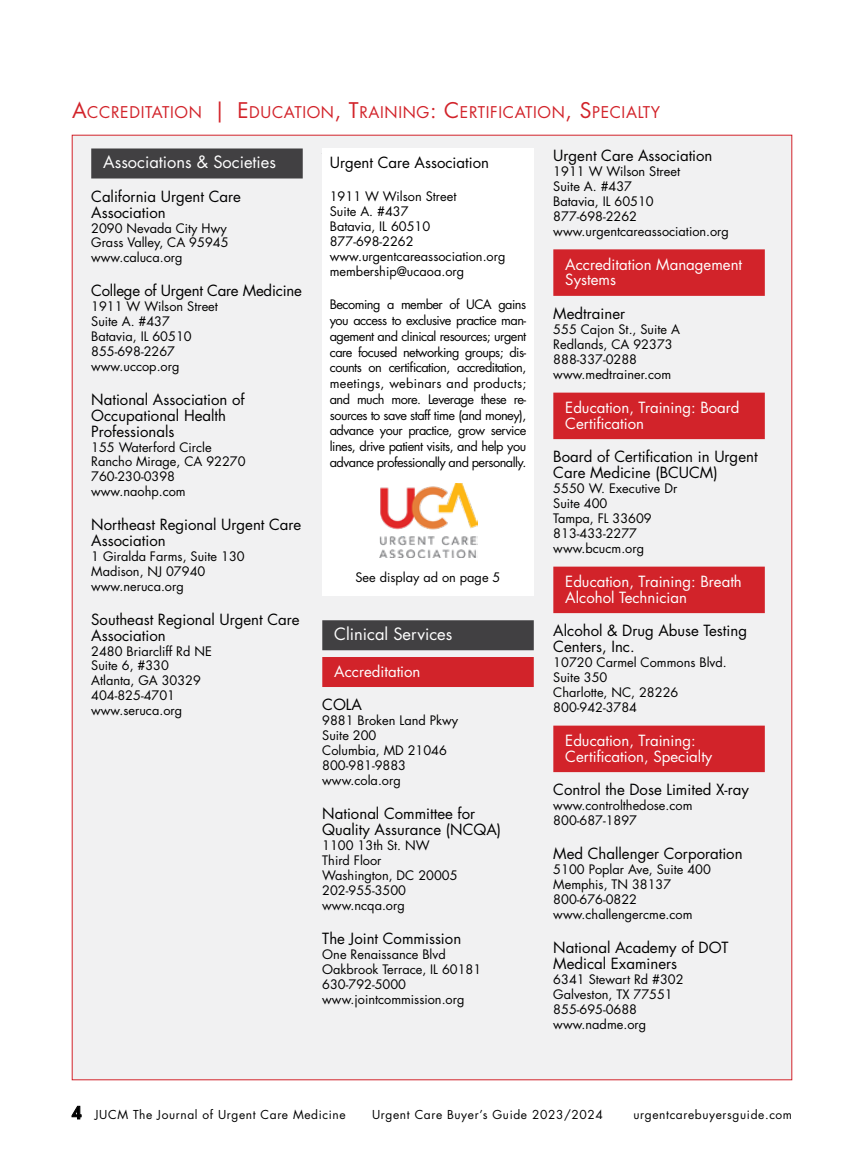
<style>
.page{position:relative;width:864px;height:1161px;background:#fff}
.page>*{position:absolute;margin:0;border:0;box-sizing:border-box;transform-origin:0 0}
.t1{font:16.5px "Futura Std";color:#fff}
.t2{font:15.75px "Futura Std";letter-spacing:.04em;color:#d2232a}
.t3{font:15px/15.8px "Futura Std";color:#000}
.t4{font:15px/15.8px "Futura Std";color:#fff}
.t5{font:12.75px/15px "Futura Std";color:#000}
.t6{font:12px "Futura Std";letter-spacing:.05em;color:#000}
.s1{font-size:21px}
.s2{font-weight:800;font-size:16.5px}
</style>
<div class="page">
<div style="left:72px;top:135px;width:720px;height:945px;background:#f1f1f2"></div>
<svg style="left:71px;top:1106px;width:11px;height:14px"></svg>
<div style="left:91px;top:148px;width:212px;height:30px;background:#414042"></div>
<div style="left:322px;top:620px;width:212px;height:30px;background:#414042"></div>
<div style="left:322px;top:657px;width:212px;height:30px;background:#d2232a"></div>
<div style="left:322px;top:148px;width:212px;height:448px;background:#fff"></div>
<img style="left:379px;top:483px;width:98px;height:75px">
<div style="left:553px;top:249px;width:212px;height:47px;background:#d2232a"></div>
<div style="left:553px;top:393px;width:212px;height:46px;background:#d2232a"></div>
<div style="left:553px;top:567px;width:212px;height:46px;background:#d2232a"></div>
<div style="left:553px;top:726px;width:212px;height:46px;background:#d2232a"></div>
<p class="t2" style="left:72px;top:102px;width:590px"><span class="s1">A</span>CCREDITATION <span class="s1">| E</span> DUCATION<span class="s1">, T</span>RAINING<span class="s1">: C</span>ERTIFICATION<span class="s1">, S</span>PECIALTY</p>
<p class="t1" style="left:103px;top:151px;width:174px">Associations &amp; Societies</p>
<p class="t3" style="left:91px;top:189px;width:151px">California Urgent Care<br>Association</p>
<p class="t5" style="left:91px;top:220px;width:139px">2090 Nevada City Hwy<br>Grass Valley, CA 95945 www.caluca.org</p>
<p class="t3" style="left:91px;top:283px;width:212px">College of Urgent Care Medicine</p>
<p class="t5" style="left:91px;top:299px;width:128px">1911 W Wilson Street<br>Suite A. #437<br>Batavia, IL 60510<br>855-698-2267 www.uccop.org</p>
<p class="t3" style="left:91px;top:392px;width:155px">National Association of<br>Occupational Health<br>Professionals</p>
<p class="t5" style="left:91px;top:439px;width:156px">155 Waterford Circle<br>Rancho Mirage, CA 92270<br>760-230-0398 www.naohp.com</p>
<p class="t3" style="left:91px;top:517px;width:212px">Northeast Regional Urgent Care<br>Association</p>
<p class="t5" style="left:91px;top:549px;width:155px">1 Giralda Farms, Suite 130<br>Madison, NJ 07940 www.neruca.org</p>
<p class="t3" style="left:91px;top:612px;width:210px">Southeast Regional Urgent Care<br>Association</p>
<p class="t5" style="left:91px;top:643px;width:122px">2480 Briarcliff Rd NE<br>Suite 6, #330<br>Atlanta, GA 30329<br>404-825-4701 www.seruca.org</p>
<p class="t3" style="left:553px;top:148px;width:161px">Urgent Care Association</p>
<p class="t5" style="left:553px;top:164px;width:177px">1911 W Wilson Street<br>Suite A. #437<br>Batavia, IL 60510<br>877-698-2262 www.urgentcareassociation.org</p>
<p class="t4" style="left:565px;top:256px;width:178px">Accreditation Management<br>Systems</p>
<p class="t3" style="left:553px;top:306px;width:73px">Medtrainer</p>
<p class="t5" style="left:553px;top:322px;width:128px">555 Cajon St., Suite A<br>Redlands, CA 92373<br>888-337-0288 www.medtrainer.com</p>
<p class="t4" style="left:565px;top:400px;width:176px">Education, Training: Board<br>Certification</p>
<p class="t3" style="left:553px;top:449px;width:206px">Board of Certification in Urgent<br>Care Medicine (BCUCM)</p>
<p class="t5" style="left:553px;top:481px;width:125px">5550 W. Executive Dr<br>Suite 400<br>Tampa, FL 33609<br>813-433-2277 www.bcucm.org</p>
<p class="t4" style="left:565px;top:574px;width:178px">Education, Training: Breath<br>Alcohol Technician</p>
<p class="t3" style="left:553px;top:623px;width:195px">Alcohol &amp; Drug Abuse Testing<br>Centers, Inc.</p>
<p class="t5" style="left:553px;top:655px;width:175px">10720 Carmel Commons Blvd.<br>Suite 350<br>Charlotte, NC, 28226<br>800-942-3784</p>
<p class="t4" style="left:565px;top:733px;width:149px">Education, Training:<br>Certification, Specialty</p>
<p class="t3" style="left:553px;top:782px;width:197px">Control the Dose Limited X-ray</p>
<p class="t5" style="left:553px;top:798px;width:141px">www.controlthedose.com<br>800-687-1897</p>
<p class="t3" style="left:553px;top:846px;width:191px">Med Challenger Corporation</p>
<p class="t5" style="left:553px;top:862px;width:159px">5100 Poplar Ave, Suite 400<br>Memphis, TN 38137<br>800-676-0822 www.challengercme.com</p>
<p class="t3" style="left:553px;top:940px;width:177px">National Academy of DOT<br>Medical Examiners</p>
<p class="t5" style="left:553px;top:972px;width:132px">6341 Stewart Rd #302<br>Galveston, TX 77551<br>855-695-0688 www.nadme.org</p>
<p class="t5" style="left:322px;top:147px;width:92px">www.seruca.org</p>
<p class="t3" style="left:330px;top:154px;width:161px">Urgent Care Association</p>
<p class="t5" style="left:330px;top:189px;width:177px">1911 W Wilson Street<br>Suite A. #437<br>Batavia, IL 60510<br>877-698-2262 www.urgentcareassociation.org membership@ucaoa.org</p>
<p class="t5" style="left:330px;top:297px;width:198px;line-height:15.8px;text-align:justify">Becoming a member of UCA gains you access to exclusive practice man&shy;agement and clinical resources; urgent care focused networking groups; dis&shy;counts on certification, accreditation, meetings, webinars and products; and much more. Leverage these re&shy;sources to save staff time (and money), advance your practice, grow service lines, drive patient visits, and help you advance professionally and personally.</p>
<p class="t5" style="left:355px;top:570px;width:146px">See display ad on page 5</p>
<p class="t1" style="left:334px;top:623px;width:120px">Clinical Services</p>
<p class="t4" style="left:334px;top:663px;width:88px">Accreditation</p>
<p class="t3" style="left:322px;top:697px;width:41px">COLA</p>
<p class="t5" style="left:322px;top:713px;width:137px">9881 Broken Land Pkwy<br>Suite 200<br>Columbia, MD 21046<br>800-981-9883 www.cola.org</p>
<p class="t3" style="left:322px;top:806px;width:180px">National Committee for<br>Quality Assurance (NCQA)</p>
<p class="t5" style="left:322px;top:838px;width:137px">1100 13th St. NW<br>Third Floor<br>Washington, DC 20005<br>202-955-3500 www.ncqa.org</p>
<p class="t3" style="left:322px;top:930px;width:140px">The Joint Commission</p>
<p class="t5" style="left:322px;top:946px;width:161px">One Renaissance Blvd<br>Oakbrook Terrace, IL 60181<br>630-792-5000 www.jointcommission.org</p>
<p class="t6" style="left:72px;top:1107px;width:275px"><span class="s2">4</span> JUCM The Journal of Urgent Care Medicine</p>
<p class="t6" style="left:372px;top:1107px;width:232px">Urgent Care Buyer’s Guide 2023/2024</p>
<p class="t6" style="left:634px;top:1107px;width:160px">urgentcarebuyersguide.com</p>
</div>
